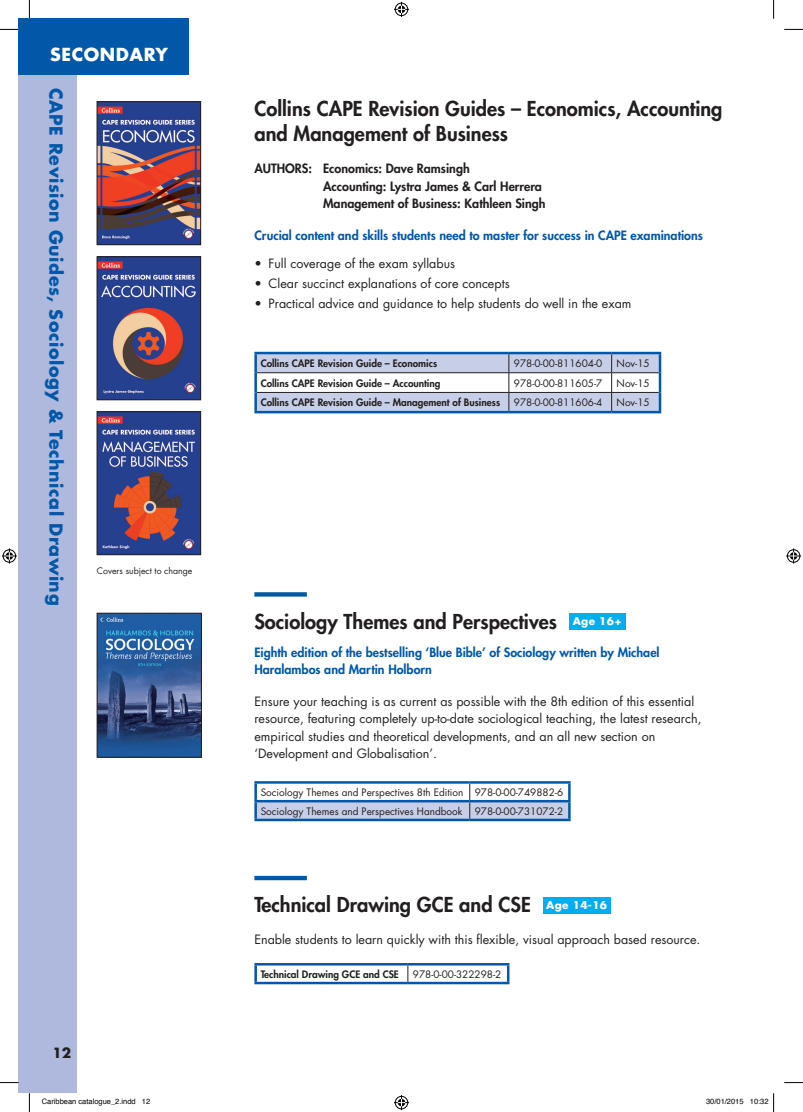
<style>
.page{position:relative;width:803px;height:1112px;background:#fff}
.page>*{position:absolute;margin:0;border:0;box-sizing:border-box;transform-origin:0 0}
.t1{font:800 20px/25px "Futura";color:#231f20}
.t2{font:700 17.5px "Futura";letter-spacing:.03em;color:#0157a8}
.t3{font:700 17.5px "Futura";letter-spacing:.03em;color:#fff}
.t4{font:700 13.75px "Futura";color:#231f20}
.t5{font:12.5px/17.5px "Futura";color:#231f20}
.t6{font:800 12.5px/17.5px "Futura";color:#0157a8}
.t7{font:800 12.5px/17.5px "Futura";color:#231f20}
.t8{font:10px/18.8px "Futura";color:#231f20}
.t9{font:800 10px "Futura";color:#231f20}
.t10{font:8.75px "Futura";color:#231f20}
.t11{font:7.5px "Helvetica";color:#000}
</style>
<div class="page">
<div style="left:19px;top:68px;width:58px;height:1024px;background:#aeb9dd"></div>
<div style="left:19px;top:19px;width:170px;height:55px;background:#0157a8"></div>
<hr style="left:254px;top:352px;width:255px;height:2px;background:#0157a8">
<hr style="left:254px;top:354px;width:3px;height:18px;background:#0157a8">
<hr style="left:509px;top:352px;width:103px;height:2px;background:#0157a8">
<hr style="left:612px;top:352px;width:49px;height:2px;background:#0157a8">
<hr style="left:254px;top:372px;width:3px;height:20px;background:#0157a8">
<hr style="left:254px;top:392px;width:3px;height:19px;background:#0157a8">
<svg style="left:256px;top:353px;width:405px;height:58px"></svg>
<hr style="left:254px;top:411px;width:255px;height:2px;background:#0157a8">
<hr style="left:509px;top:411px;width:103px;height:2px;background:#0157a8">
<hr style="left:612px;top:411px;width:49px;height:2px;background:#0157a8">
<img style="left:99px;top:103px;width:100px;height:140px">
<div style="left:97px;top:101px;width:104px;height:144px;border:1px solid #231f20"></div>
<img style="left:99px;top:258px;width:100px;height:140px">
<div style="left:97px;top:256px;width:104px;height:144px;border:1px solid #231f20"></div>
<img style="left:99px;top:413px;width:100px;height:140px">
<div style="left:97px;top:411px;width:104px;height:144px;border:1px solid #231f20"></div>
<svg style="left:254px;top:592px;width:53px;height:4px"></svg>
<div style="left:254px;top:875px;width:53px;height:5px;background:#0157a8"></div>
<div style="left:569px;top:613px;width:56px;height:16px;background:#00aeef"></div>
<hr style="left:254px;top:802px;width:3px;height:16px;background:#0157a8">
<hr style="left:568px;top:802px;width:3px;height:16px;background:#0157a8">
<hr style="left:254px;top:818px;width:216px;height:3px;background:#0157a8">
<hr style="left:470px;top:818px;width:101px;height:3px;background:#0157a8">
<svg style="left:256px;top:783px;width:313px;height:36px"></svg>
<hr style="left:254px;top:781px;width:216px;height:2px;background:#0157a8">
<hr style="left:254px;top:783px;width:3px;height:16px;background:#0157a8">
<hr style="left:470px;top:781px;width:101px;height:2px;background:#0157a8">
<hr style="left:568px;top:783px;width:3px;height:16px;background:#0157a8">
<hr style="left:254px;top:799px;width:216px;height:3px;background:#0157a8">
<hr style="left:470px;top:799px;width:101px;height:3px;background:#0157a8">
<div style="left:543px;top:896px;width:68px;height:17px;background:#00aeef"></div>
<svg style="left:407px;top:965px;width:1px;height:16px"></svg>
<hr style="left:254px;top:962px;width:154px;height:3px;background:#0157a8">
<hr style="left:254px;top:965px;width:3px;height:16px;background:#0157a8">
<hr style="left:408px;top:962px;width:101px;height:3px;background:#0157a8">
<svg style="left:507px;top:965px;width:2px;height:16px"></svg>
<hr style="left:254px;top:981px;width:154px;height:3px;background:#0157a8">
<hr style="left:408px;top:981px;width:101px;height:3px;background:#0157a8">
<img style="left:99px;top:614px;width:101px;height:141px">
<div style="left:97px;top:612px;width:105px;height:145px;border:1px solid #231f20"></div>
<svg style="left:0;top:29px;width:19px;height:1px"></svg>
<svg style="left:784px;top:29px;width:19px;height:1px"></svg>
<svg style="left:0;top:1081px;width:19px;height:2px"></svg>
<svg style="left:784px;top:1082px;width:19px;height:1px"></svg>
<svg style="left:29px;top:0;width:1px;height:19px"></svg>
<svg style="left:29px;top:1092px;width:1px;height:19px"></svg>
<svg style="left:773px;top:0;width:1px;height:19px"></svg>
<svg style="left:394px;top:2px;width:15px;height:15px"></svg>
<svg style="left:394px;top:1095px;width:15px;height:14px"></svg>
<svg style="left:2px;top:548px;width:15px;height:15px"></svg>
<svg style="left:786px;top:548px;width:15px;height:15px"></svg>
<svg style="left:773px;top:1093px;width:1px;height:18px"></svg>
<h2 class="t3" style="left:50px;top:42px;width:119px">SECONDARY</h2>
<h2 class="t2" style="left:68px;top:88px;width:519px;rotate:90deg">CAPE Revision Guides, Sociology &amp; Technical Drawing</h2>
<h1 class="t1" style="left:254px;top:96px;width:470px">Collins CAPE Revision Guides – Economics, Accounting and Management of Business</h1>
<p class="t7" style="left:323px;top:159px;width:224px;text-indent:-69px">AUTHORS: Economics: Dave Ramsingh<br>Accounting: Lystra James &amp; Carl Herrera<br>Management of Business: Kathleen Singh</p>
<p class="t6" style="left:254px;top:226px;width:450px">Crucial content and skills students need to master for success in CAPE examinations</p>
<p class="t5" style="left:254px;top:254px;width:202px">• Full coverage of the exam syllabus</p>
<p class="t5" style="left:254px;top:274px;width:257px">• Clear succinct explanations of core concepts</p>
<p class="t5" style="left:254px;top:294px;width:378px">• Practical advice and guidance to help students do well in the exam</p>
<p class="t9" style="left:261px;top:356px;width:178px">Collins CAPE Revision Guide – Economics</p>
<p class="t8" style="left:514px;top:353px;width:90px">978-0-00-811604-0</p>
<p class="t8" style="left:617px;top:353px;width:34px">Nov-15</p>
<p class="t9" style="left:261px;top:376px;width:181px">Collins CAPE Revision Guide – Accounting</p>
<p class="t8" style="left:514px;top:373px;width:90px">978-0-00-811605-7</p>
<p class="t8" style="left:617px;top:373px;width:34px">Nov-15</p>
<p class="t9" style="left:261px;top:396px;width:241px">Collins CAPE Revision Guide – Management of Business</p>
<p class="t8" style="left:514px;top:393px;width:90px">978-0-00-811606-4</p>
<p class="t8" style="left:617px;top:393px;width:34px">Nov-15</p>
<p class="t10" style="left:97px;top:564px;width:97px">Covers subject to change</p>
<h1 class="t1" style="left:254px;top:608px;width:369px">Sociology Themes and Perspectives <sup>Age</sup> <sup>16+</sup></h1>
<p class="t6" style="left:254px;top:643px;width:407px">Eighth edition of the bestselling ‘Blue Bible’ of Sociology written by Michael<br>Haralambos and Martin Holborn</p>
<p class="t5" style="left:254px;top:692px;width:449px">Ensure your teaching is as current as possible with the 8th edition of this essential resource, featuring completely up-to-date sociological teaching, the latest research, empirical studies and theoretical developments, and an all new section on ‘Development and Globalisation’.</p>
<p class="t8" style="left:261px;top:782px;width:304px">Sociology Themes and Perspectives 8th Edition 978-0-00-749882-6<br>Sociology Themes and Perspectives Handbook 978-0-00-731072-2</p>
<p class="t4" style="left:52px;top:1043px;width:20px">12</p>
<h1 class="t1" style="left:254px;top:891px;width:354px">Technical Drawing GCE and CSE <sup>Age</sup> <sup>14-16</sup></h1>
<p class="t5" style="left:254px;top:930px;width:447px">Enable students to learn quickly with this flexible, visual approach based resource.</p>
<p class="t9" style="left:261px;top:967px;width:140px">Technical Drawing GCE and CSE</p>
<p class="t8" style="left:413px;top:964px;width:90px">978-0-00-322298-2</p>
<p class="t11" style="left:42px;top:1095px;width:110px">Caribbean catalogue_2.indd 12</p>
<p class="t11" style="left:706px;top:1095px;width:64px">30/01/2015 10:32</p>
</div>
